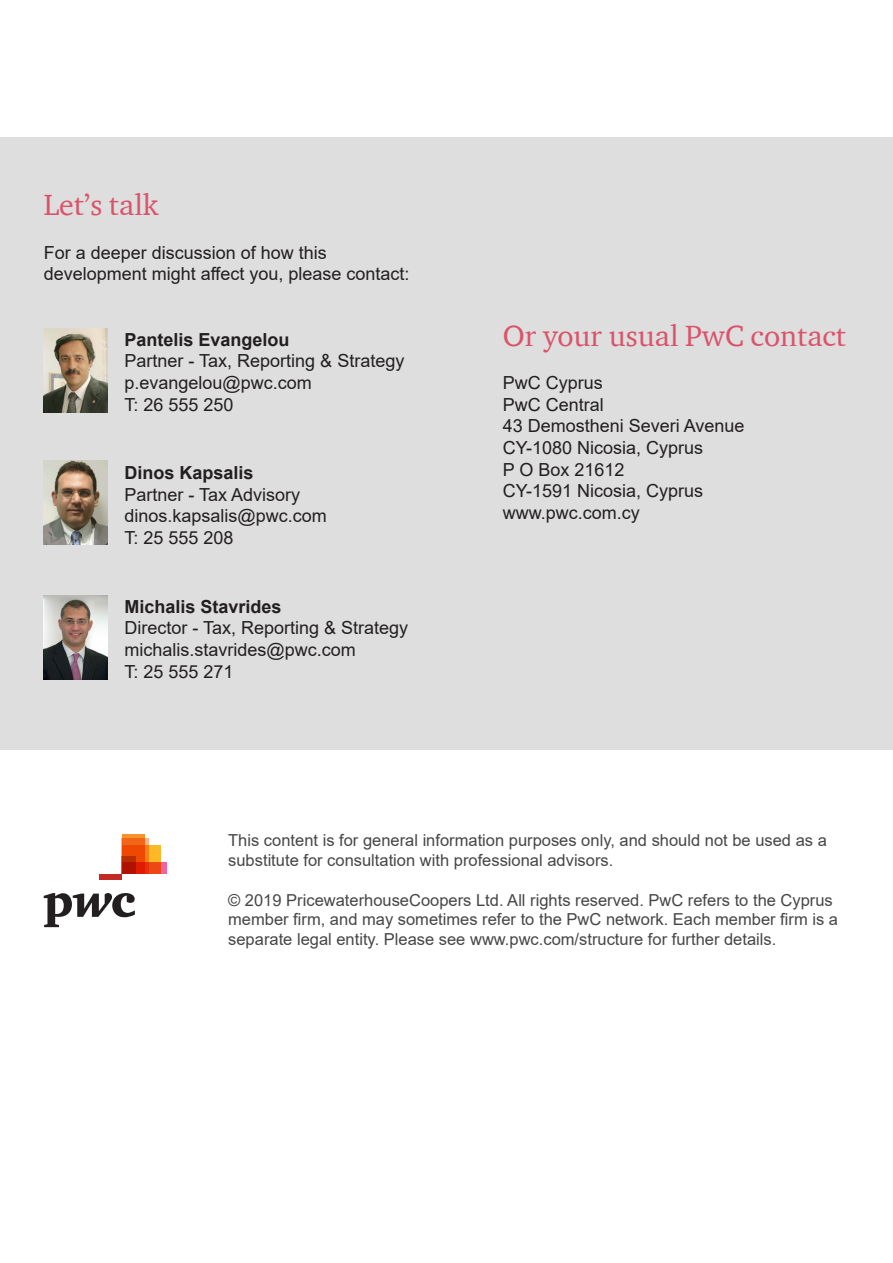
<style>
.page{position:relative;width:893px;height:1263px;background:#fff}
.page>*{position:absolute;margin:0;border:0;box-sizing:border-box;transform-origin:0 0}
.t1{font:30px "ITC Charter Com";color:#db536a}
.t2{font:18px/21.6px "Arial";color:#231f20}
.t3{font:700 18px "Arial";color:#231f20}
.t4{font:16.5px/19.8px "Arial";color:#464646}
</style>
<div class="page">
<div style="left:0;top:137px;width:893px;height:612px;background:#dedede"></div>
<div style="left:122px;top:845px;width:39px;height:29px;background:#fcb825"></div>
<svg style="left:149px;top:863px;width:17px;height:11px"></svg>
<svg style="left:144px;top:838px;width:5px;height:36px"></svg>
<svg style="left:122px;top:834px;width:22px;height:40px"></svg>
<svg style="left:122px;top:857px;width:14px;height:17px"></svg>
<div style="left:99px;top:874px;width:23px;height:6px;background:#c32a25"></div>
<svg style="left:44px;top:893px;width:91px;height:34px"></svg>
<img style="left:44px;top:328px;width:63px;height:84px">
<img style="left:44px;top:460px;width:63px;height:84px">
<img style="left:44px;top:595px;width:63px;height:84px">
<p class="t1" style="left:44px;top:187px;width:116px">Let’s talk</p>
<p class="t2" style="left:44px;top:241px;width:367px">For a deeper discussion of how this development might affect you, please contact:</p>
<p class="t3" style="left:125px;top:327px;width:167px">Pantelis Evangelou</p>
<p class="t2" style="left:125px;top:350px;width:281px">Partner - Tax, Reporting &amp; Strategy</p>
<p class="t2" style="left:125px;top:372px;width:189px">p.evangelou@pwc.com</p>
<p class="t2" style="left:125px;top:393px;width:111px">T: 26 555 250</p>
<p class="t3" style="left:125px;top:460px;width:131px">Dinos Kapsalis</p>
<p class="t2" style="left:125px;top:484px;width:177px">Partner - Tax Advisory</p>
<p class="t2" style="left:125px;top:505px;width:204px">dinos.kapsalis@pwc.com</p>
<p class="t2" style="left:125px;top:527px;width:111px">T: 25 555 208</p>
<p class="t3" style="left:125px;top:594px;width:159px">Michalis Stavrides</p>
<p class="t2" style="left:125px;top:617px;width:285px">Director - Tax, Reporting &amp; Strategy</p>
<p class="t2" style="left:125px;top:639px;width:233px">michalis.stavrides@pwc.com</p>
<p class="t2" style="left:125px;top:660px;width:111px">T: 25 555 271</p>
<p class="t1" style="left:503px;top:317px;width:345px">Or your usual PwC contact</p>
<p class="t2" style="left:503px;top:372px;width:102px">PwC Cyprus</p>
<p class="t2" style="left:503px;top:393px;width:103px">PwC Central</p>
<p class="t2" style="left:503px;top:415px;width:243px">43 Demostheni Severi Avenue</p>
<p class="t2" style="left:503px;top:437px;width:202px">CY-1080 Nicosia, Cyprus</p>
<p class="t2" style="left:503px;top:458px;width:123px">P O Box 21612</p>
<p class="t2" style="left:503px;top:480px;width:202px">CY-1591 Nicosia, Cyprus</p>
<p class="t2" style="left:503px;top:501px;width:139px">www.pwc.com.cy</p>
<p class="t4" style="left:228px;top:830px;width:600px">This content is for general information purposes only, and should not be used as a substitute for consultation with professional advisors.</p>
<p class="t4" style="left:228px;top:890px;width:611px">© 2019 PricewaterhouseCoopers Ltd. All rights reserved. PwC refers to the Cyprus member firm, and may sometimes refer to the PwC network. Each member firm is a separate legal entity. Please see www.pwc.com/structure for further details.</p>
</div>
